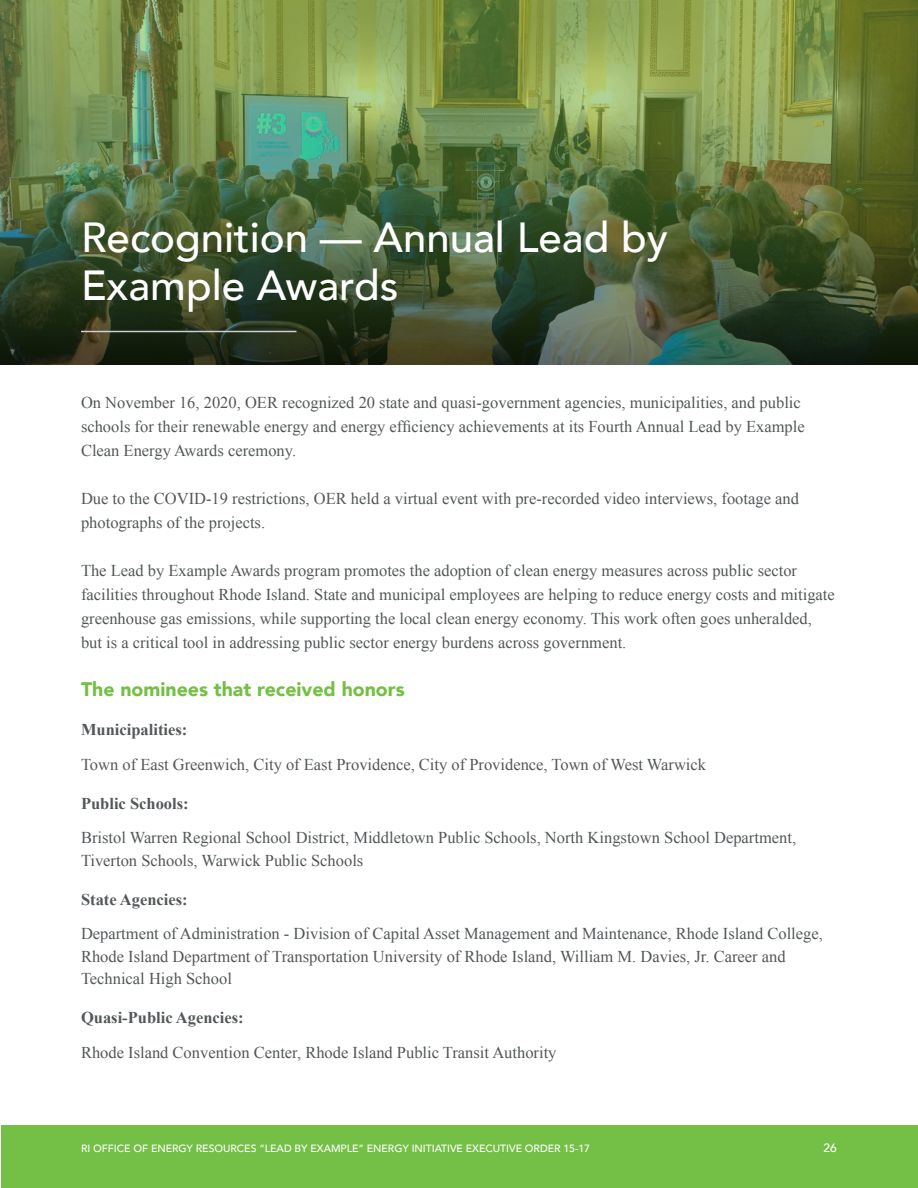
<style>
.page{position:relative;width:918px;height:1188px;background:#fff}
.page>*{position:absolute;margin:0;border:0;box-sizing:border-box;transform-origin:0 0}
.t1{font:500 42px/48px "Avenir";color:#fff}
.t2{font:900 19.5px "Avenir";color:#74bf45}
.t3{font:16.5px/24px "Times New Roman";color:#535759}
.t4{font:700 16.5px "Times New Roman";color:#535759}
.t5{font:500 12px "Avenir";color:#fff}
.t6{font:500 10.5px "Avenir";letter-spacing:-.005em;color:#fff}
</style>
<div class="page">
<div style="left:1px;top:1125px;width:917px;height:63px;background:#74bf45"></div>
<img style="left:0;top:0;width:918px;height:364px">
<hr style="left:81px;top:331px;width:215px;height:1px;background:#cbced4">
<h1 class="t1" style="left:81px;top:214px;width:588px">Recognition — Annual Lead by<br>Example Awards</h1>
<p class="t3" style="left:81px;top:392px;width:725px">On November 16, 2020, OER recognized 20 state and quasi-government agencies, municipalities, and public schools for their renewable energy and energy efficiency achievements at its Fourth Annual Lead by Example<br>Clean Energy Awards ceremony.</p>
<p class="t3" style="left:81px;top:488px;width:719px">Due to the COVID-19 restrictions, OER held a virtual event with pre-recorded video interviews, footage and photographs of the projects.</p>
<p class="t3" style="left:81px;top:560px;width:755px">The Lead by Example Awards program promotes the adoption of clean energy measures across public sector facilities throughout Rhode Island. State and municipal employees are helping to reduce energy costs and mitigate greenhouse gas emissions, while supporting the local clean energy economy. This work often goes unheralded, but is a critical tool in addressing public sector energy burdens across government.</p>
<p class="t2" style="left:81px;top:676px;width:325px">The nominees that received honors</p>
<p class="t4" style="left:81px;top:724px;width:108px">Municipalities:</p>
<p class="t3" style="left:81px;top:754px;width:627px">Town of East Greenwich, City of East Providence, City of Providence, Town of West Warwick</p>
<p class="t4" style="left:81px;top:797px;width:109px">Public Schools:</p>
<p class="t3" style="left:81px;top:828px;width:717px;line-height:22.5px">Bristol Warren Regional School District, Middletown Public Schools, North Kingstown School Department,<br>Tiverton Schools, Warwick Public Schools</p>
<p class="t4" style="left:81px;top:893px;width:108px">State Agencies:</p>
<p class="t3" style="left:81px;top:924px;width:743px;line-height:22.5px">Department of Administration - Division of Capital Asset Management and Maintenance, Rhode Island College,<br>Rhode Island Department of Transportation University of Rhode Island, William M. Davies, Jr. Career and<br>Technical High School</p>
<p class="t4" style="left:81px;top:1012px;width:164px">Quasi-Public Agencies:</p>
<p class="t3" style="left:81px;top:1042px;width:477px">Rhode Island Convention Center, Rhode Island Public Transit Authority</p>
<p class="t6" style="left:81px;top:1142px;width:511px">RI OFFICE OF ENERGY RESOURCES “LEAD BY EXAMPLE” ENERGY INITIATIVE EXECUTIVE ORDER 15-17</p>
<p class="t5" style="left:824px;top:1140px;width:15px">26</p>
</div>
